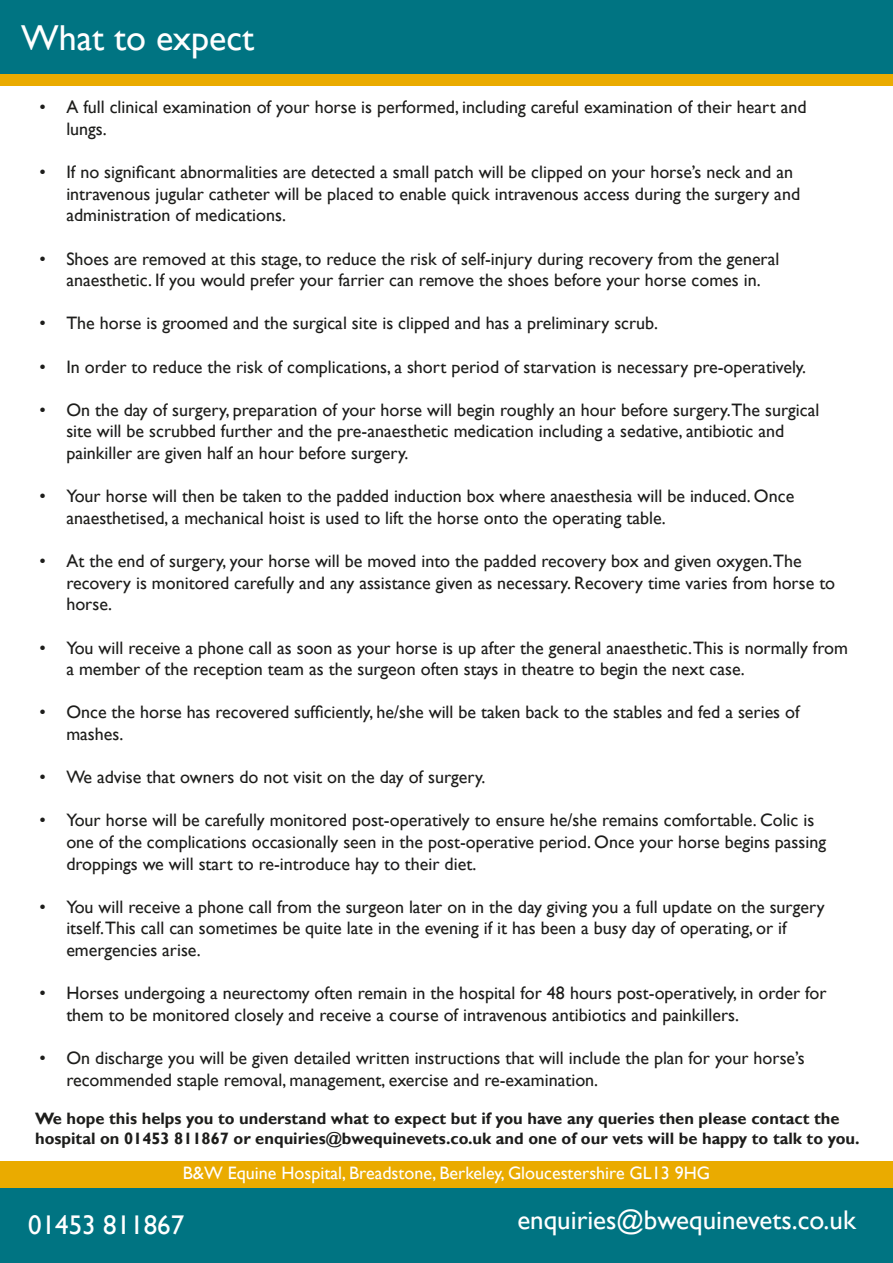
<style>
.page{position:relative;width:893px;height:1263px;background:#fff}
.page>*{position:absolute;margin:0;border:0;box-sizing:border-box;transform-origin:0 0}
.t1{font:36px "Gill Sans";color:#fff}
.t2{font:27px "Gill Sans";color:#fff}
.t3{font:18px/21.6px "Gill Sans";color:#1d1d1b}
.t4{font:18px "Gill Sans";color:#fff}
.t5{font:700 16.5px/19.8px "Gill Sans";color:#1d1d1b}
</style>
<div class="page">
<div style="left:0;top:0;width:893px;height:76px;background:#007482"></div>
<div style="left:0;top:74px;width:893px;height:12px;background:#eaab00"></div>
<div style="left:0;top:1187px;width:893px;height:76px;background:#007482"></div>
<div style="left:0;top:1161px;width:893px;height:26px;background:#eaab00"></div>
<p class="t1" style="left:21px;top:17px;width:234px">What to expect</p>
<p class="t3" style="left:66px;top:97px;width:742px;text-indent:-27px">• A full clinical examination of your horse is performed, including careful examination of their heart and lungs.</p>
<p class="t3" style="left:66px;top:162px;width:735px;text-indent:-27px">• If no significant abnormalities are detected a small patch will be clipped on your horse’s neck and an intravenous jugular catheter will be placed to enable quick intravenous access during the surgery and administration of medications.</p>
<p class="t3" style="left:39px;top:248px;width:741px;text-align:center">• Shoes are removed at this stage, to reduce the risk of self-injury during recovery from the general anaesthetic. If you would prefer your farrier can remove the shoes before your horse comes in.</p>
<p class="t3" style="left:39px;top:313px;width:620px">• The horse is groomed and the surgical site is clipped and has a preliminary scrub.</p>
<p class="t3" style="left:39px;top:356px;width:768px">• In order to reduce the risk of complications, a short period of starvation is necessary pre-operatively.</p>
<p class="t3" style="left:66px;top:399px;width:754px;text-indent:-27px">• On the day of surgery, preparation of your horse will begin roughly an hour before surgery.The surgical site will be scrubbed further and the pre-anaesthetic medication including a sedative, antibiotic and painkiller are given half an hour before surgery.</p>
<p class="t3" style="left:66px;top:486px;width:729px;text-indent:-27px">• Your horse will then be taken to the padded induction box where anaesthesia will be induced. Once anaesthetised, a mechanical hoist is used to lift the horse onto the operating table.</p>
<p class="t3" style="left:66px;top:550px;width:770px;text-indent:-27px">• At the end of surgery, your horse will be moved into the padded recovery box and given oxygen.The recovery is monitored carefully and any assistance given as necessary. Recovery time varies from horse to horse.</p>
<p class="t3" style="left:66px;top:637px;width:783px;text-indent:-27px">• You will receive a phone call as soon as your horse is up after the general anaesthetic.This is normally from a member of the reception team as the surgeon often stays in theatre to begin the next case.</p>
<p class="t3" style="left:66px;top:702px;width:735px;text-indent:-27px">• Once the horse has recovered sufficiently, he/she will be taken back to the stables and fed a series of mashes.</p>
<p class="t3" style="left:39px;top:766px;width:448px">• We advise that owners do not visit on the day of surgery.</p>
<p class="t3" style="left:66px;top:810px;width:761px;text-indent:-27px">• Your horse will be carefully monitored post-operatively to ensure he/she remains comfortable. Colic is one of the complications occasionally seen in the post-operative period. Once your horse begins passing droppings we will start to re-introduce hay to their diet.</p>
<p class="t3" style="left:66px;top:896px;width:760px;text-indent:-27px">• You will receive a phone call from the surgeon later on in the day giving you a full update on the surgery itself.This call can sometimes be quite late in the evening if it has been a busy day of operating, or if emergencies arise.</p>
<p class="t3" style="left:66px;top:982px;width:762px;text-indent:-27px">• Horses undergoing a neurectomy often remain in the hospital for 48 hours post-operatively, in order for them to be monitored closely and receive a course of intravenous antibiotics and painkillers.</p>
<p class="t3" style="left:66px;top:1047px;width:740px;text-indent:-27px">• On discharge you will be given detailed written instructions that will include the plan for your horse’s recommended staple removal, management, exercise and re-examination.</p>
<p class="t5" style="left:35px;top:1109px;width:826px">We hope this helps you to understand what to expect but if you have any queries then please contact the hospital on 01453 811867 or enquiries@bwequinevets.co.uk and one of our vets will be happy to talk to you.</p>
<p class="t4" style="left:183px;top:1162px;width:529px">B&amp;W Equine Hospital, Breadstone, Berkeley, Gloucestershire GL13 9HG</p>
<p class="t2" style="left:28px;top:1209px;width:158px">01453 811867</p>
<p class="t2" style="left:517px;top:1204px;width:340px">enquiries@bwequinevets.co.uk</p>
</div>
